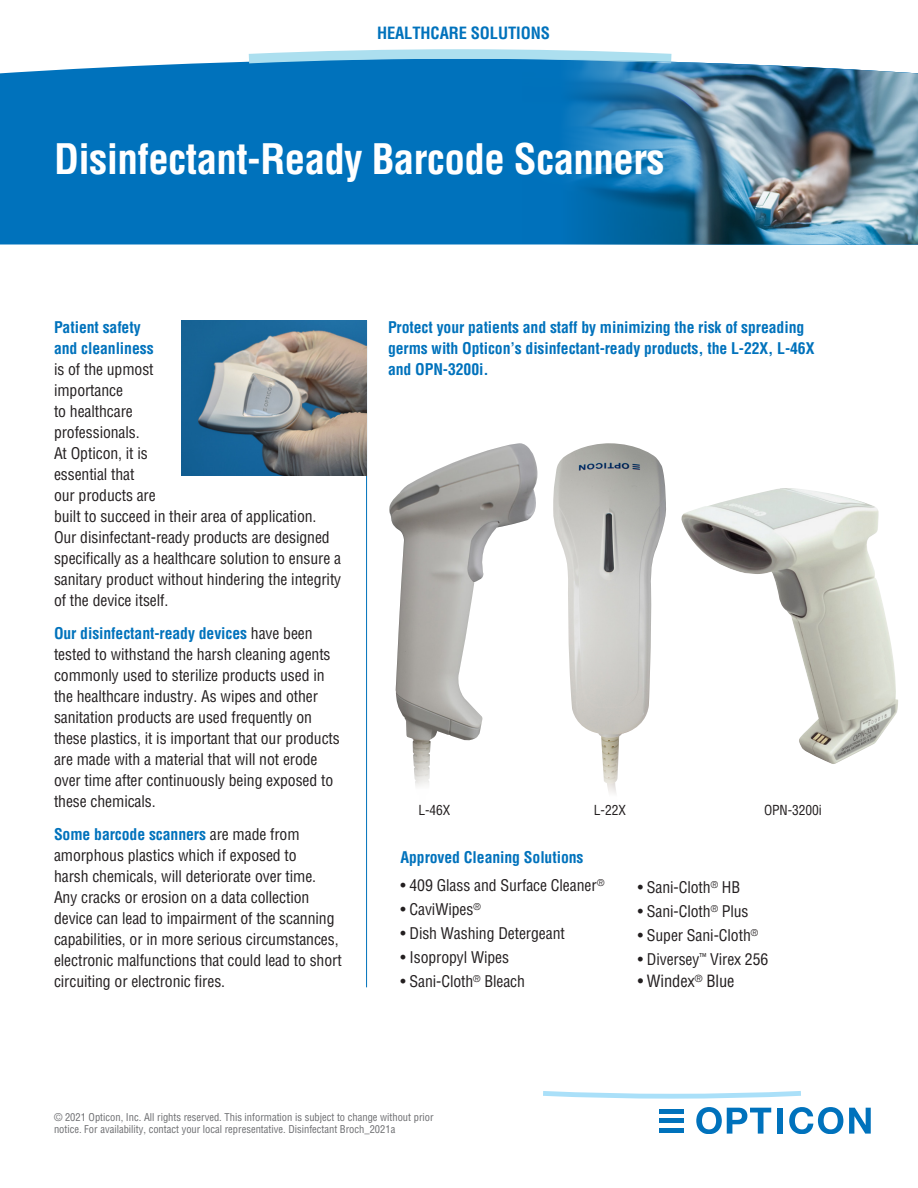
<style>
.page{position:relative;width:918px;height:1188px;background:#fff}
.page>*{position:absolute;margin:0;border:0;box-sizing:border-box;transform-origin:0 0}
.Product_number{font:700 condensed 41.1px "Helvetica";letter-spacing:-.015em;color:#fff}
.t1{font:700 condensed 16.5px "Helvetica";letter-spacing:-.005em;color:#0072bc}
.t2{font:condensed 16.5px "Helvetica";letter-spacing:-.005em;color:#231f20}
.Body_copy{font:condensed 15.75px/21px "Helvetica";letter-spacing:-.005em;color:#231f20}
.Body_copy-2{font:700 condensed 15.75px/21px "Helvetica";letter-spacing:-.005em;color:#0072bc}
.Body_copy-3{font:condensed 13.5px "Helvetica";letter-spacing:-.005em;color:#231f20}
.Product_number-2{font:condensed 10.5px/12px "Helvetica";color:#6c6d70}
.s1{font-weight:700;color:#0072bc}
</style>
<div class="page">
<svg style="left:248px;top:49px;width:424px;height:10px;background:#bbe4f1"></svg>
<div style="left:0;top:59px;width:522px;height:185px;background:#0072bc"></div>
<img style="left:522px;top:59px;width:396px;height:185px">
<hr style="left:659px;top:1109px;width:25px;height:4px;background:#0072bc">
<div style="left:659px;top:1118px;width:25px;height:5px;background:#0072bc"></div>
<div style="left:659px;top:1128px;width:25px;height:5px;background:#0072bc"></div>
<svg style="left:696px;top:1107px;width:75px;height:27px"></svg>
<div style="left:777px;top:1108px;width:6px;height:26px;background:#0072bc"></div>
<svg style="left:789px;top:1107px;width:54px;height:27px"></svg>
<svg style="left:849px;top:1108px;width:22px;height:26px"></svg>
<svg style="left:543px;top:1091px;width:258px;height:8px"></svg>
<hr style="left:366px;top:321px;width:1px;height:666px;background:#0072bc">
<img style="left:181px;top:321px;width:186px;height:155px">
<img style="left:681px;top:488px;width:217px;height:276px">
<img style="left:553px;top:443px;width:113px;height:351px">
<img style="left:389px;top:443px;width:149px;height:343px">
<p class="t1" style="left:377px;top:23px;width:174px">HEALTHCARE SOLUTIONS</p>
<p class="Product_number" style="left:54px;top:134px;width:612px">Disinfectant-Ready Barcode Scanners</p>
<p class="Body_copy" style="left:54px;top:317px;width:289px"><span class="s1">Patient safety<br>and cleanliness<br></span>is of the upmost<br>importance<br>to healthcare<br>professionals.<br>At Opticon, it is<br>essential that<br>our products are<br>built to succeed in their area of application.<br>Our disinfectant-ready products are designed specifically as a healthcare solution to ensure a sanitary product without hindering the integrity of the device itself.</p>
<p class="Body_copy" style="left:54px;top:623px;width:287px"><span class="s1">Our disinfectant-ready devices</span> have been tested to withstand the harsh cleaning agents commonly used to sterilize products used in the healthcare industry. As wipes and other sanitation products are used frequently on these plastics, it is important that our products are made with a material that will not erode over time after continuously being exposed to these chemicals.</p>
<p class="Body_copy" style="left:54px;top:824px;width:289px"><span class="s1">Some barcode scanners</span> are made from amorphous plastics which if exposed to<br>harsh chemicals, will deteriorate over time.<br>Any cracks or erosion on a data collection device can lead to impairment of the scanning capabilities, or in more serious circumstances, electronic malfunctions that could lead to short circuiting or electronic fires.</p>
<p class="Body_copy-2" style="left:388px;top:317px;width:428px">Protect your patients and staff by minimizing the risk of spreading germs with Opticon’s disinfectant-ready products, the L-22X, L-46X and OPN-3200i.</p>
<p class="Body_copy-3" style="left:418px;top:802px;width:33px">L-46X</p>
<p class="Body_copy-3" style="left:594px;top:802px;width:33px">L-22X</p>
<p class="Body_copy-3" style="left:764px;top:802px;width:59px">OPN-3200i</p>
<p class="Body_copy-2" style="left:400px;top:846px;width:185px">Approved Cleaning Solutions</p>
<p class="Body_copy" style="left:400px;top:875px;width:205px">• 409 Glass and Surface Cleaner<sup>®</sup></p>
<p class="Body_copy" style="left:400px;top:899px;width:82px">• CaviWipes<sup>®</sup></p>
<p class="Body_copy" style="left:400px;top:923px;width:166px">• Dish Washing Detergeant</p>
<p class="Body_copy" style="left:400px;top:947px;width:110px">• Isopropyl Wipes</p>
<p class="Body_copy" style="left:400px;top:971px;width:126px">• Sani-Cloth<sup>®</sup> Bleach</p>
<p class="Body_copy" style="left:638px;top:876px;width:104px">• Sani-Cloth<sup>®</sup> HB</p>
<p class="Body_copy" style="left:638px;top:900px;width:112px">• Sani-Cloth<sup>®</sup> Plus</p>
<p class="Body_copy" style="left:638px;top:924px;width:122px">• Super Sani-Cloth<sup>®</sup></p>
<p class="Body_copy" style="left:638px;top:948px;width:132px">• Diversey<sup>™</sup> Virex 256</p>
<p class="t2" style="left:638px;top:971px;width:98px">• Windex<sup>®</sup> Blue</p>
<p class="Product_number-2" style="left:54px;top:1111px;width:381px">© 2021 Opticon, Inc. All rights reserved. This information is subject to change without prior notice. For availability, contact your local representative. Disinfectant Broch_2021a</p>
</div>
